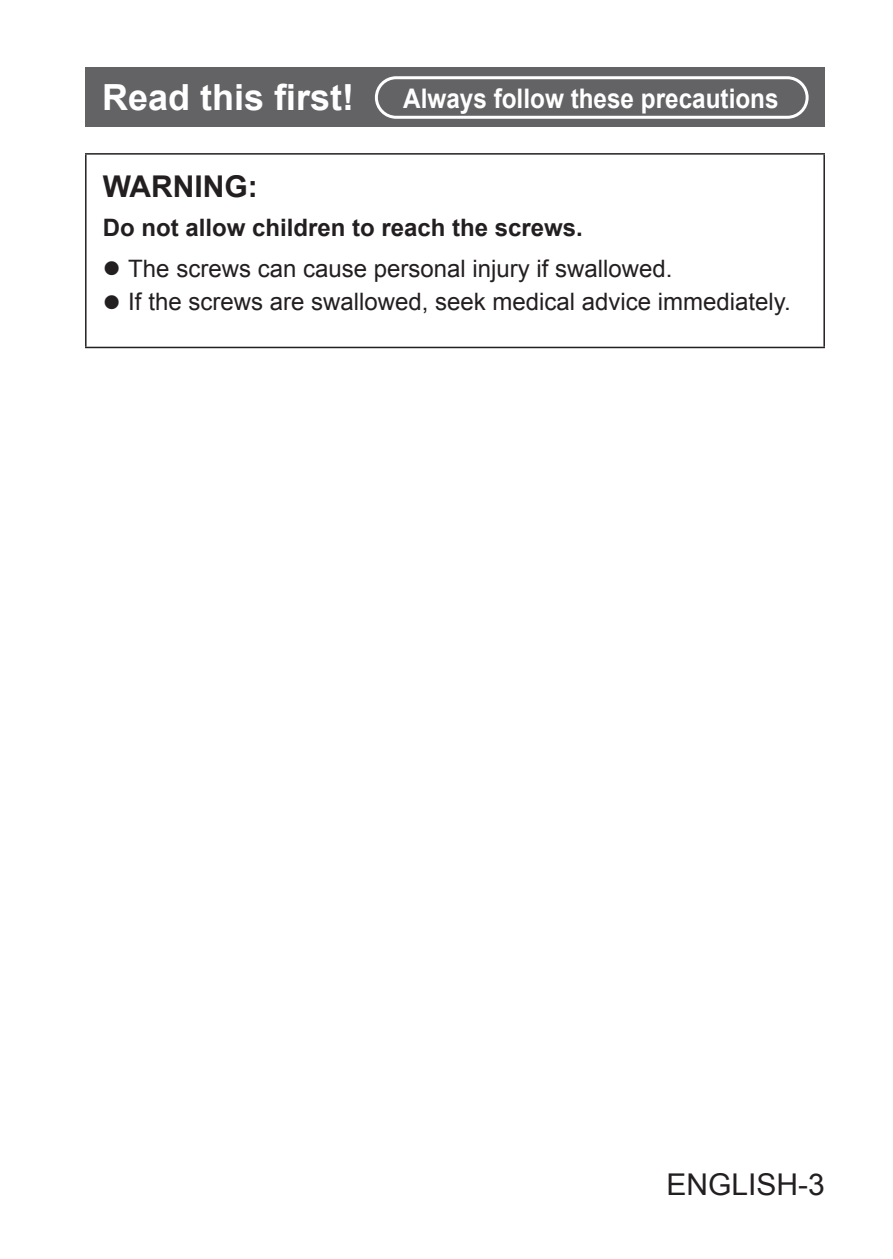
<style>
.page{position:relative;width:893px;height:1259px;background:#fff}
.page>*{position:absolute;margin:0;border:0;box-sizing:border-box;transform-origin:0 0}
.t1{font:700 36px "Arial";color:#fff}
.t2{font:30px "Arial";color:#231f20}
.t3{font:700 30px "Arial";color:#231f20}
.t4{font:700 27px "Arial";color:#fff;scale:.9 1}
.t5{font:24px/33px "Arial";color:#231f20}
.t6{font:700 24px "Arial";color:#231f20}
</style>
<div class="page">
<div style="left:85px;top:67px;width:740px;height:60px;background:#636366"></div>
<div style="left:375px;top:76px;width:434px;height:43px;border:3px solid #fff;border-radius:20px"></div>
<hr style="left:85px;top:153px;width:740px;height:2px;background:#231f20">
<hr style="left:85px;top:155px;width:2px;height:192px;background:#231f20">
<hr style="left:823px;top:155px;width:2px;height:192px;background:#231f20">
<hr style="left:85px;top:347px;width:740px;height:1px;background:#231f20">
<h1 class="t1" style="left:102px;top:72px;width:254px">Read this first!</h1>
<p class="t4" style="left:403px;top:80px;width:419px">Always follow these precautions</p>
<p class="t3" style="left:103px;top:165px;width:156px">WARNING:</p>
<p class="t6" style="left:103px;top:210px;width:482px">Do not allow children to reach the screws.</p>
<p class="t5" style="left:128px;top:252px;width:664px">The screws can cause personal injury if swallowed.<br>If the screws are swallowed, seek medical advice immediately.</p>
<p class="t2" style="left:667px;top:1163px;width:160px">ENGLISH-3</p>
</div>
